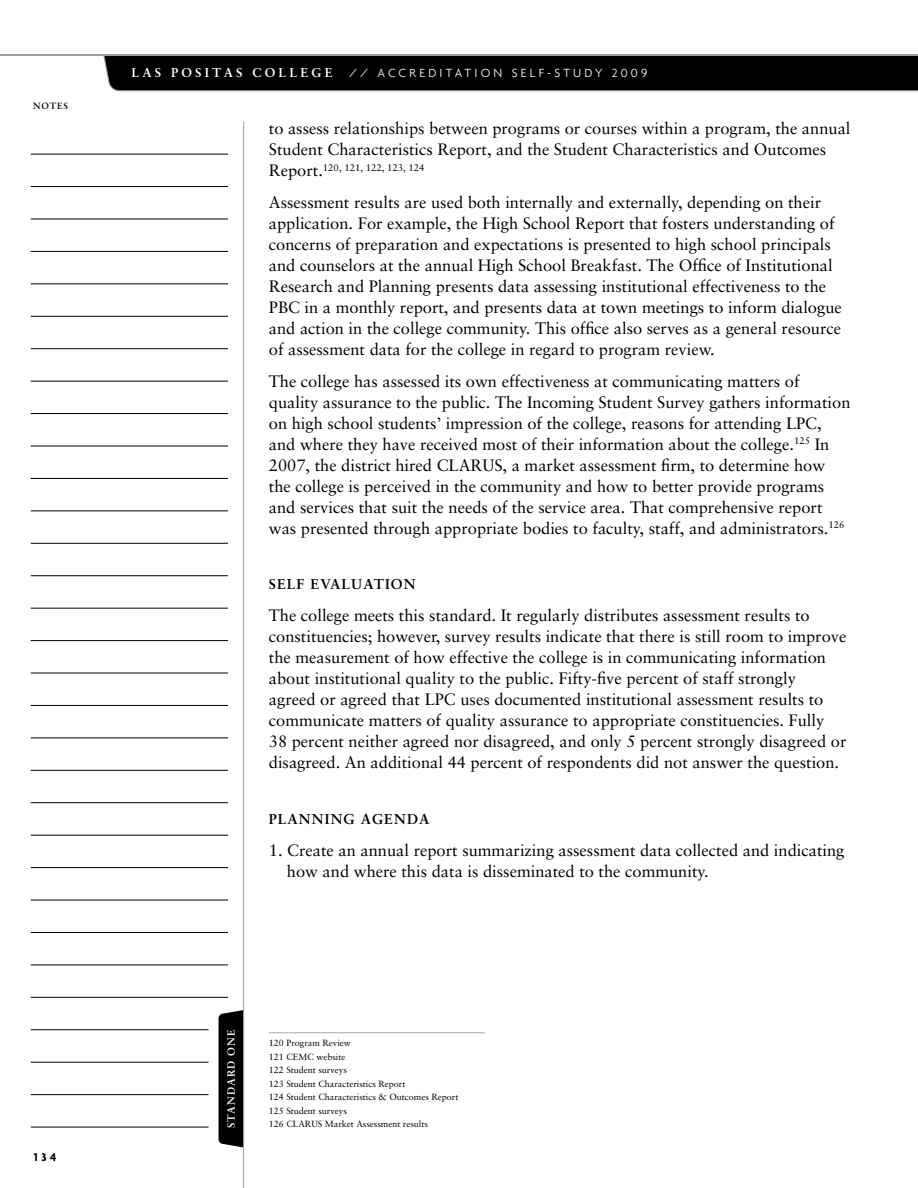
<style>
.page{position:relative;width:918px;height:1188px;background:#fff}
.page>*{position:absolute;margin:0;border:0;box-sizing:border-box;transform-origin:0 0}
.t1{font:16.5px/21px "Sabon";color:#000}
.t2{font:700 14.25px "Sabon";letter-spacing:.075em;color:#000}
.t3{font:300 12.75px "Agenda";letter-spacing:.25em;color:#fff}
.t4{font:700 12.75px "Sabon";letter-spacing:.25em;color:#fff}
.t5{font:700 12px "Agenda";color:#000}
.t6{font:700 10.5px "Sabon";letter-spacing:.1em;color:#fff}
.t7{font:9.6px "Sabon";color:#000}
.t8{font:9px/13.5px "Sabon";color:#000}
.t9{font:700 9px "Sabon";letter-spacing:.1em;color:#000}
.s1{font-size:16.5px}
</style>
<div class="page">
<hr style="left:0;top:54px;width:918px;height:1px;background:#9d9fa2">
<div style="left:219px;top:1010px;width:24px;height:138px;background:#000"></div>
<hr style="left:243px;top:122px;width:1px;height:1066px;background:#9d9fa2">
<hr style="left:31px;top:640px;width:197px;height:1px;background:#000">
<hr style="left:31px;top:381px;width:197px;height:1px;background:#000">
<hr style="left:31px;top:900px;width:197px;height:1px;background:#000">
<hr style="left:31px;top:251px;width:197px;height:1px;background:#000">
<hr style="left:31px;top:770px;width:197px;height:1px;background:#000">
<hr style="left:31px;top:511px;width:197px;height:1px;background:#000">
<hr style="left:31px;top:186px;width:197px;height:1px;background:#000">
<hr style="left:31px;top:705px;width:197px;height:1px;background:#000">
<hr style="left:31px;top:446px;width:197px;height:1px;background:#000">
<hr style="left:31px;top:965px;width:197px;height:1px;background:#000">
<hr style="left:31px;top:316px;width:197px;height:1px;background:#000">
<hr style="left:31px;top:835px;width:197px;height:1px;background:#000">
<hr style="left:31px;top:575px;width:197px;height:1px;background:#000">
<hr style="left:31px;top:154px;width:197px;height:1px;background:#000">
<hr style="left:31px;top:673px;width:197px;height:1px;background:#000">
<hr style="left:31px;top:413px;width:197px;height:1px;background:#000">
<hr style="left:31px;top:932px;width:197px;height:1px;background:#000">
<hr style="left:31px;top:284px;width:197px;height:1px;background:#000">
<hr style="left:31px;top:802px;width:197px;height:1px;background:#000">
<hr style="left:31px;top:543px;width:197px;height:1px;background:#000">
<hr style="left:31px;top:219px;width:197px;height:1px;background:#000">
<hr style="left:31px;top:738px;width:197px;height:1px;background:#000">
<hr style="left:31px;top:478px;width:197px;height:1px;background:#000">
<hr style="left:31px;top:997px;width:197px;height:1px;background:#000">
<hr style="left:31px;top:348px;width:197px;height:1px;background:#000">
<hr style="left:31px;top:867px;width:197px;height:1px;background:#000">
<hr style="left:31px;top:608px;width:197px;height:1px;background:#000">
<hr style="left:31px;top:1030px;width:177px;height:1px;background:#000">
<hr style="left:31px;top:1094px;width:177px;height:1px;background:#000">
<hr style="left:31px;top:1062px;width:177px;height:1px;background:#000">
<hr style="left:31px;top:1127px;width:177px;height:1px;background:#000">
<div style="left:103px;top:55px;width:815px;height:36px;background:#000"></div>
<hr style="left:269px;top:1032px;width:216px;height:1px;background:#a7a9ac">
<p class="t9" style="left:33px;top:100px;width:37px">NOTES</p>
<p class="t5" style="left:34px;top:1149px;width:24px">134</p>
<p class="t4" style="left:132px;top:65px;width:200px">LAS POS IT AS COLLE GE</p>
<p class="t3" style="left:349px;top:66px;width:300px">// ACCREDITATION SELF-STUDY 2009</p>
<p class="t1" style="left:269px;top:118px;width:583px">to assess relationships between programs or courses within a program, the annual<br>Student Characteristics Report, and the Student Characteristics and Outcomes</p>
<p class="t7" style="left:269px;top:162px;width:157px"><span class="s1">Report.</span>120, 121, 122, 123, 124</p>
<p class="t1" style="left:269px;top:192px;width:574px">Assessment results are used both internally and externally, depending on their application. For example, the High School Report that fosters understanding of concerns of preparation and expectations is presented to high school principals and counselors at the annual High School Breakfast. The Office of Institutional Research and Planning presents data assessing institutional effectiveness to the PBC in a monthly report, and presents data at town meetings to inform dialogue and action in the college community. This office also serves as a general resource of assessment data for the college in regard to program review.</p>
<p class="t1" style="left:269px;top:370px;width:583px">The college has assessed its own effectiveness at communicating matters of quality assurance to the public. The Incoming Student Survey gathers information on high school students’ impression of the college, reasons for attending LPC, and where they have received most of their information about the college.<sup>125</sup> In 2007, the district hired CLARUS, a market assessment firm, to determine how the college is perceived in the community and how to better provide programs and services that suit the needs of the service area. That comprehensive report was presented through appropriate bodies to faculty, staff, and administrators.<sup>126</sup></p>
<p class="t2" style="left:269px;top:576px;width:136px">SELF EVALUATION</p>
<p class="t1" style="left:269px;top:605px;width:579px">The college meets this standard. It regularly distributes assessment results to constituencies; however, survey results indicate that there is still room to improve the measurement of how effective the college is in communicating information about institutional quality to the public. Fifty-five percent of staff strongly agreed or agreed that LPC uses documented institutional assessment results to communicate matters of quality assurance to appropriate constituencies. Fully 38 percent neither agreed nor disagreed, and only 5 percent strongly disagreed or disagreed. An additional 44 percent of respondents did not answer the question.</p>
<p class="t2" style="left:269px;top:810px;width:162px">PLANNING AGENDA</p>
<p class="t1" style="left:287px;top:839px;width:559px;text-indent:-18px">1. Create an annual report summarizing assessment data collected and indicating how and where this data is disseminated to the community.</p>
<p class="t6" style="left:225px;top:1128px;width:99px;rotate:-90deg">STANDARD ONE</p>
<p class="t8" style="left:269px;top:1036px;width:191px">120 Program Review<br>121 CEMC website<br>122 Student surveys<br>123 Student Characteristics Report<br>124 Student Characteristics &amp; Outcomes Report<br>125 Student surveys</p>
<p class="t8" style="left:269px;top:1117px;width:160px">126 CLARUS Market Assessment results</p>
</div>
